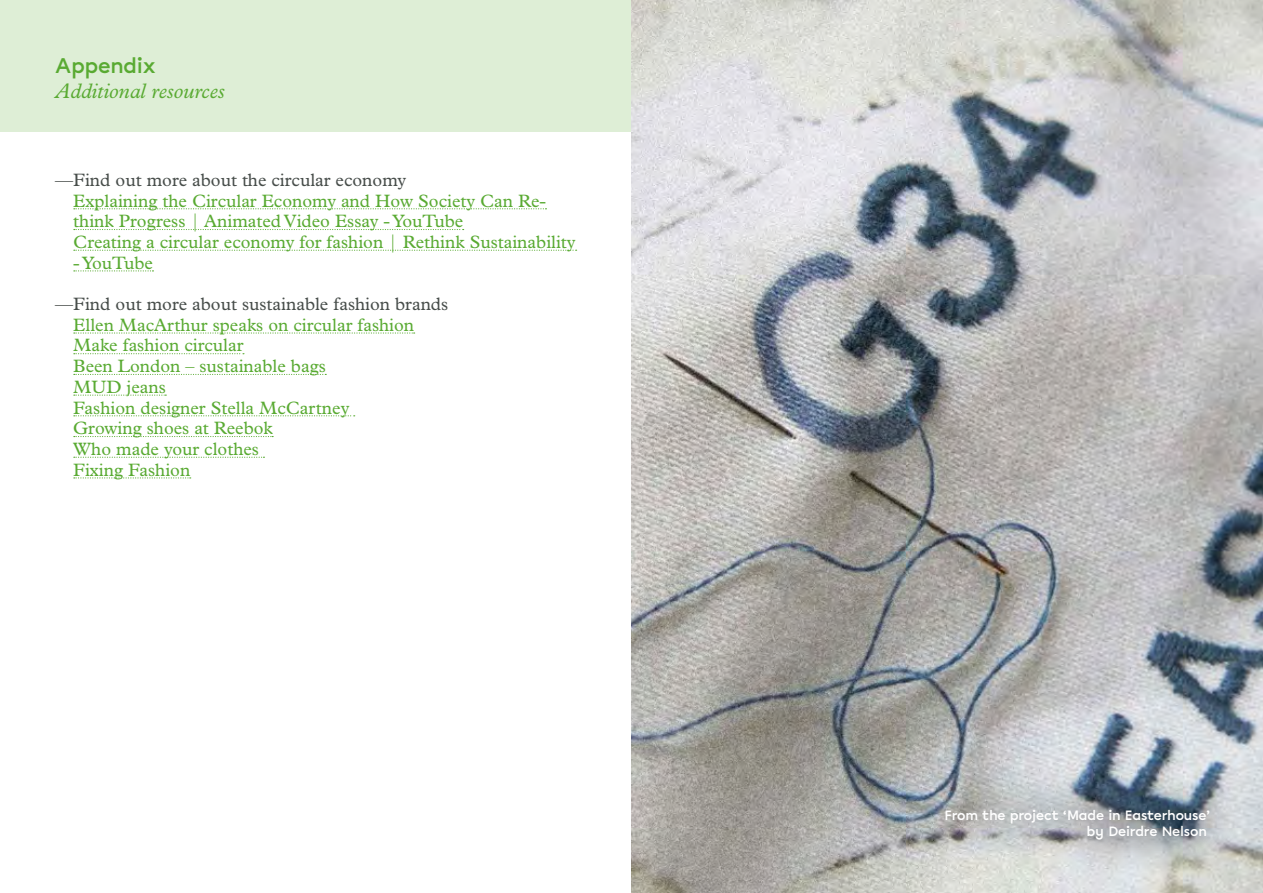
<style>
.page{position:relative;width:1263px;height:893px;background:#fff}
.page>*{position:absolute;margin:0;border:0;box-sizing:border-box;transform-origin:0 0}
.t1{font:italic 21px "M Plantin";color:#59aa32}
.t2{font:700 21px "Chromatica";letter-spacing:-.01em;color:#59aa32}
.t3{font:18px/20.7px "Plantin";color:#59aa32}
.t4{font:18px "Plantin";color:#474d4a}
.t5{font:700 13.5px/16.2px "Chromatica";letter-spacing:-.015em;color:#fff;text-align:right}
</style>
<div class="page">
<div style="left:0;top:0;width:631px;height:132px;background:#deeed6"></div>
<svg style="left:74px;top:208px;width:472px;height:1px"></svg>
<svg style="left:74px;top:229px;width:390px;height:1px"></svg>
<svg style="left:74px;top:250px;width:503px;height:1px"></svg>
<svg style="left:74px;top:270px;width:79px;height:1px"></svg>
<svg style="left:74px;top:332px;width:341px;height:2px"></svg>
<svg style="left:74px;top:353px;width:170px;height:1px"></svg>
<svg style="left:74px;top:374px;width:252px;height:1px"></svg>
<svg style="left:74px;top:395px;width:92px;height:1px"></svg>
<svg style="left:74px;top:415px;width:281px;height:1px"></svg>
<svg style="left:74px;top:436px;width:199px;height:1px"></svg>
<svg style="left:74px;top:457px;width:190px;height:1px"></svg>
<svg style="left:74px;top:477px;width:117px;height:1px"></svg>
<img style="left:631px;top:0;width:632px;height:893px">
<div style="left:908px;top:772px;width:337px;height:104px;background:#000;opacity:.75"></div>
<p class="t2" style="left:55px;top:51px;width:102px">Appendix</p>
<p class="t1" style="left:55px;top:79px;width:171px">Additional resources</p>
<p class="t4" style="left:55px;top:170px;width:352px">—Find out more about the circular economy</p>
<p class="t3" style="left:73px;top:190px;width:504px">Explaining the Circular Economy and How Society Can Re&shy;think Progress | Animated Video Essay - YouTube<br>Creating a circular economy for fashion | Rethink Sustainability</p>
<p class="t3" style="left:73px;top:252px;width:81px">- YouTube</p>
<p class="t4" style="left:55px;top:294px;width:395px">—Find out more about sustainable fashion brands</p>
<p class="t3" style="left:73px;top:314px;width:342px">Ellen MacArthur speaks on circular fashion<br>Make fashion circular<br>Been London – sustainable bags<br>MUD jeans<br>Fashion designer Stella McCartney<br>Growing shoes at Reebok<br>Who made your clothes<br>Fixing Fashion</p>
<p class="t5" style="left:944px;top:807px;width:267px">From the project ‘Made in Easterhouse’ by Deirdre Nelson</p>
</div>
